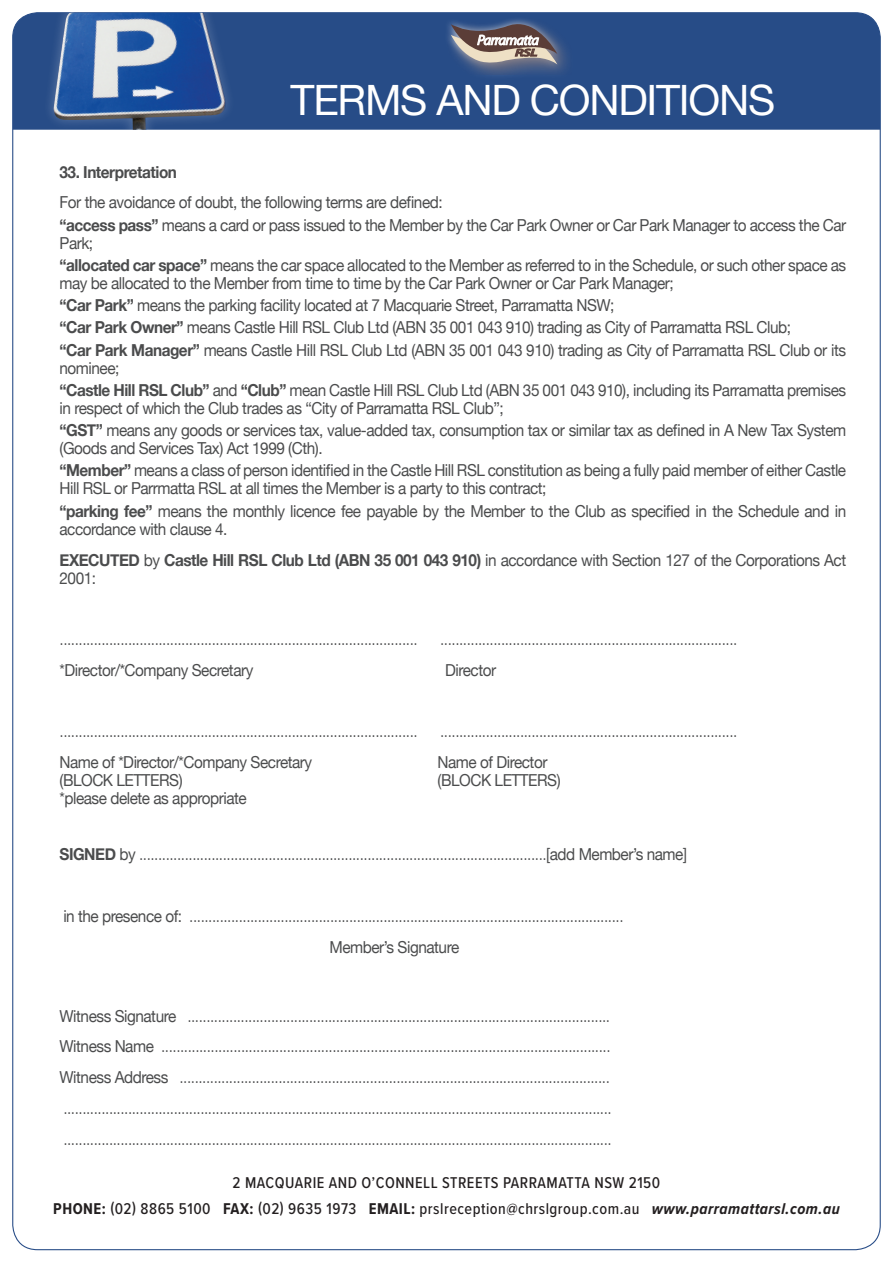
<style>
.page{position:relative;width:893px;height:1263px;background:#fff}
.page>*{position:absolute;margin:0;border:0;box-sizing:border-box;transform-origin:0 0}
.t1{font:41.85px "Helvetica Neue";letter-spacing:-.03em;color:#fff}
.t2{font:16.5px/18px "Helvetica Neue";letter-spacing:-.03em;color:#4b4c4d;scale:.93 1}
.t3{font:300 16.5px "Helvetica Neue";color:#4b4c4d;scale:.93 1}
.t4{font:700 16.5px "Helvetica Neue";letter-spacing:-.03em;color:#4b4c4d;scale:.93 1}
.t5{font:500 16.2px/26.4px "Proxima Nova Cond";letter-spacing:.03em;color:#231f20;text-align:center}
.t6{font:italic 14.4px "Myriad Pro";letter-spacing:-.035em;color:#fff}
.t7{font:italic 600 10.5px "Myriad Pro";color:#5b3d37;scale:1.49 1}
.s1{font-weight:700}
.s2{font-weight:400}
.s3{font-weight:700;font-style:italic}
</style>
<div class="page">
<div style="left:256px;top:13px;width:624px;height:117px;background:#274c87"></div>
<div style="left:13px;top:13px;width:243px;height:117px;background:#274c87"></div>
<img style="left:53px;top:13px;width:174px;height:117px">
<div style="left:443px;top:14px;width:133px;height:67px;background:#274c87"></div>
<div style="left:445px;top:17px;width:126px;height:58px;background:#5b3d37;opacity:.5"></div>
<svg style="left:451px;top:24px;width:106px;height:41px;background:#847e83"></svg>
<p class="t6" style="left:477px;top:31px;width:64px">Parramatta</p>
<p class="t7" style="left:515px;top:46px;width:17px">RSL</p>
<p class="t1" style="left:291px;top:75px;width:486px">TERMS AND CONDITIONS</p>
<p class="t4" style="left:60px;top:162px;width:128px">33. Interpretation</p>
<p class="t2" style="left:60px;top:193px;width:413px">For the avoidance of doubt, the following terms are defined:</p>
<p class="t2" style="left:60px;top:216px;width:847px"><span class="s1">“access pass”</span> means a card or pass issued to the Member by the Car Park Owner or Car Park Manager to access the Car<br>Park;</p>
<p class="t2" style="left:60px;top:256px;width:847px"><span class="s1">“allocated car space”</span> means the car space allocated to the Member as referred to in the Schedule, or such other space as may be allocated to the Member from time to time by the Car Park Owner or Car Park Manager;</p>
<p class="t2" style="left:60px;top:296px;width:598px"><span class="s1">“Car Park”</span> means the parking facility located at 7 Macquarie Street, Parramatta NSW;</p>
<p class="t2" style="left:60px;top:318px;width:788px"><span class="s1">“Car Park Owner”</span> means Castle Hill RSL Club Ltd (ABN 35 001 043 910) trading as City of Parramatta RSL Club;</p>
<p class="t2" style="left:60px;top:341px;width:847px"><span class="s1">“Car Park Manager”</span> means Castle Hill RSL Club Ltd (ABN 35 001 043 910) trading as City of Parramatta RSL Club or its nominee;</p>
<p class="t2" style="left:60px;top:381px;width:847px"><span class="s1">“Castle Hill RSL Club”</span> and <span class="s1">“Club”</span> mean Castle Hill RSL Club Ltd (ABN 35 001 043 910), including its Parramatta premises in respect of which the Club trades as “City of Parramatta RSL Club”;</p>
<p class="t2" style="left:60px;top:421px;width:847px"><span class="s1">“GST”</span> means any goods or services tax, value-added tax, consumption tax or similar tax as defined in A New Tax System (Goods and Services Tax) Act 1999 (Cth).</p>
<p class="t2" style="left:60px;top:461px;width:847px"><span class="s1">“Member”</span> means a class of person identified in the Castle Hill RSL constitution as being a fully paid member of either Castle<br>Hill RSL or Parrmatta RSL at all times the Member is a party to this contract;</p>
<p class="t2" style="left:60px;top:502px;width:847px"><span class="s1">“parking fee”</span> means the monthly licence fee payable by the Member to the Club as specified in the Schedule and in accordance with clause 4.</p>
<p class="t2" style="left:60px;top:550px;width:847px"><span class="s1">EXECUTED</span> by <span class="s1">Castle Hill RSL Club Ltd (ABN 35 001 043 910)</span> in accordance with Section 127 of the Corporations Act<br>2001:</p>
<p class="t3" style="left:60px;top:629px;width:387px">..............................................................................................</p>
<p class="t3" style="left:440px;top:629px;width:321px">..............................................................................</p>
<p class="t2" style="left:60px;top:661px;width:210px">*Director/*Company Secretary</p>
<p class="t2" style="left:445px;top:661px;width:56px">Director</p>
<p class="t3" style="left:60px;top:721px;width:387px">..............................................................................................</p>
<p class="t3" style="left:440px;top:721px;width:321px">..............................................................................</p>
<p class="t2" style="left:60px;top:753px;width:273px">Name of *Director/*Company Secretary</p>
<p class="t2" style="left:438px;top:753px;width:120px">Name of Director</p>
<p class="t2" style="left:60px;top:771px;width:134px">(BLOCK LETTERS)</p>
<p class="t2" style="left:438px;top:771px;width:134px">(BLOCK LETTERS)</p>
<p class="t2" style="left:60px;top:789px;width:203px">*please delete as appropriate</p>
<p class="t3" style="left:60px;top:844px;width:676px"><span class="s1">SIGNED</span> <span class="s2">by</span> ...........................................................................................................<span class="s2">[add Member’s name]</span></p>
<p class="t3" style="left:63px;top:906px;width:604px"><span class="s2">in the presence of:</span> ..................................................................................................................</p>
<p class="t2" style="left:330px;top:937px;width:141px">Member’s Signature</p>
<p class="t3" style="left:60px;top:1006px;width:594px"><span class="s2">Witness Signature</span> ...............................................................................................................</p>
<p class="t3" style="left:60px;top:1036px;width:594px"><span class="s2">Witness Name</span> ......................................................................................................................</p>
<p class="t3" style="left:60px;top:1067px;width:593px"><span class="s2">Witness Address</span> .................................................................................................................</p>
<p class="t3" style="left:63px;top:1098px;width:591px">................................................................................................................................................</p>
<p class="t3" style="left:63px;top:1129px;width:591px">................................................................................................................................................</p>
<p class="t5" style="left:53px;top:1169px;width:788px">2 MACQUARIE AND O’CONNELL STREETS PARRAMATTA NSW 2150<br><span class="s1">PHONE:</span> (02) 8865 5100 <span class="s1">FAX:</span> (02) 9635 1973 <span class="s1">EMAIL:</span> prslreception@chrslgroup.com.au <span class="s3">www.parramattarsl.com.au</span></p>
</div>
